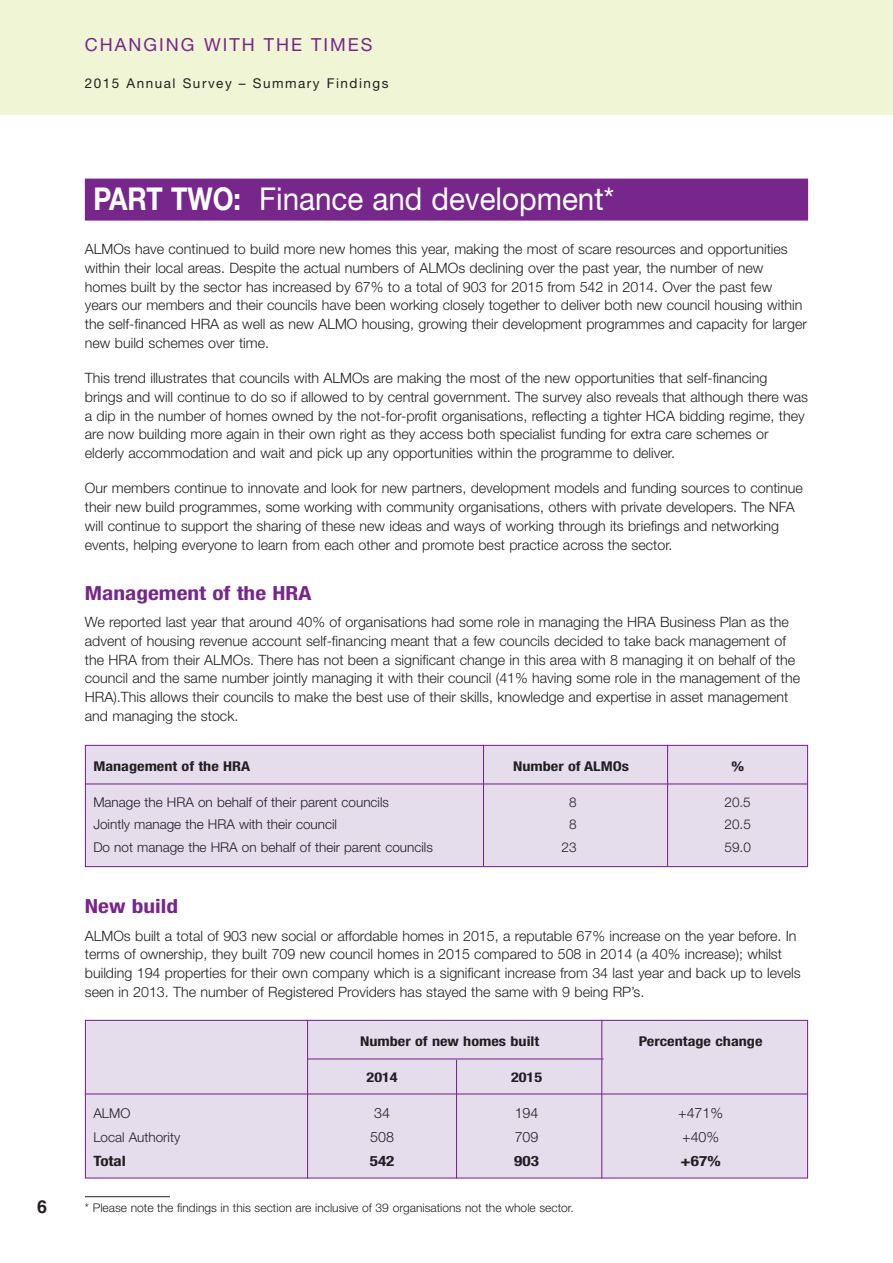
<style>
.page{position:relative;width:893px;height:1263px;background:#fff}
.page>*{position:absolute;margin:0;border:0;box-sizing:border-box;transform-origin:0 0}
.t1{font:31.5px "Helvetica Neue";color:#fff;scale:.94 1}
.t2{font:700 condensed 19.5px "Helvetica Neue";color:#77278b;scale:1.2 1}
.t3{font:18px "Helvetica Neue";letter-spacing:.11em;color:#77278b}
.t4{font:700 18px "Helvetica";color:#231f20}
.t5{font:300 14.25px/18.8px "Helvetica Neue";color:#231f20}
.t6{font:700 condensed 14.25px "Helvetica Neue";color:#231f20;scale:1.2 1}
.t7{font:300 13.5px "Helvetica Neue";color:#231f20}
.t8{font:700 condensed 13.5px "Helvetica Neue";color:#231f20;scale:1.2 1}
.t9{font:13.5px "Helvetica Neue";letter-spacing:.11em;color:#231f20}
.t10{font:300 12px "Helvetica Neue";color:#231f20}
.s1{font-weight:700}
</style>
<div class="page">
<div style="left:0;top:0;width:892px;height:115px;background:#f0f5d5"></div>
<div style="left:85px;top:179px;width:723px;height:42px;background:#77278b"></div>
<hr style="left:85px;top:1196px;width:85px;height:1px;background:#231f20">
<div style="left:85px;top:745px;width:722px;height:122px;background:#e5dcec"></div>
<div style="left:85px;top:745px;width:723px;height:122px;border:1px solid #77278b"></div>
<hr style="left:483px;top:745px;width:1px;height:121px;background:#77278b">
<hr style="left:667px;top:745px;width:1px;height:121px;background:#77278b">
<hr style="left:85px;top:783px;width:723px;height:2px;background:#77278b">
<div style="left:85px;top:1020px;width:722px;height:158px;background:#e5dcec"></div>
<div style="left:85px;top:1020px;width:723px;height:159px;border:1px solid #77278b"></div>
<hr style="left:307px;top:1020px;width:1px;height:159px;background:#77278b">
<hr style="left:456px;top:1060px;width:1px;height:119px;background:#77278b">
<hr style="left:601px;top:1020px;width:1px;height:159px;background:#77278b">
<hr style="left:307px;top:1058px;width:296px;height:2px;background:#77278b">
<hr style="left:85px;top:1093px;width:723px;height:2px;background:#77278b">
<p class="t3" style="left:85px;top:38px;width:289px">CHANGING WITH THE TIMES</p>
<p class="t9" style="left:85px;top:78px;width:305px">2015 Annual Survey – Summary Findings</p>
<p class="t4" style="left:37px;top:1201px;width:12px">6</p>
<h1 class="t1" style="left:93px;top:187px;width:555px"><span class="s1">PART TWO:</span> Finance and development*</h1>
<p class="t5" style="left:85px;top:241px;width:723px">ALMOs have continued to build more new homes this year, making the most of scare resources and opportunities within their local areas. Despite the actual numbers of ALMOs declining over the past year, the number of new homes built by the sector has increased by 67% to a total of 903 for 2015 from 542 in 2014. Over the past few years our members and their councils have been working closely together to deliver both new council housing within the self-financed HRA as well as new ALMO housing, growing their development programmes and capacity for larger new build schemes over time.</p>
<p class="t5" style="left:85px;top:370px;width:724px">This trend illustrates that councils with ALMOs are making the most of the new opportunities that self-financing brings and will continue to do so if allowed to by central government. The survey also reveals that although there was a dip in the number of homes owned by the not-for-profit organisations, reflecting a tighter HCA bidding regime, they are now building more again in their own right as they access both specialist funding for extra care schemes or elderly accommodation and wait and pick up any opportunities within the programme to deliver.</p>
<p class="t5" style="left:85px;top:480px;width:719px">Our members continue to innovate and look for new partners, development models and funding sources to continue their new build programmes, some working with community organisations, others with private developers. The NFA will continue to support the sharing of these new ideas and ways of working through its briefings and networking events, helping everyone to learn from each other and promote best practice across the sector.</p>
<h2 class="t2" style="left:85px;top:586px;width:190px">Management of the HRA</h2>
<p class="t5" style="left:85px;top:614px;width:716px">We reported last year that around 40% of organisations had some role in managing the HRA Business Plan as the advent of housing revenue account self-financing meant that a few councils decided to take back management of the HRA from their ALMOs. There has not been a significant change in this area with 8 managing it on behalf of the council and the same number jointly managing it with their council (41% having some role in the management of the HRA).This allows their councils to make the best use of their skills, knowledge and expertise in asset management and managing the stock.</p>
<p class="t8" style="left:93px;top:761px;width:132px">Management of the HRA</p>
<p class="t8" style="left:513px;top:761px;width:98px">Number of ALMOs</p>
<p class="t8" style="left:731px;top:761px;width:12px">%</p>
<p class="t7" style="left:93px;top:797px;width:297px">Manage the HRA on behalf of their parent councils</p>
<p class="t7" style="left:569px;top:797px;width:9px">8</p>
<p class="t7" style="left:724px;top:797px;width:28px">20.5</p>
<p class="t7" style="left:93px;top:820px;width:245px">Jointly manage the HRA with their council</p>
<p class="t7" style="left:569px;top:820px;width:9px">8</p>
<p class="t7" style="left:724px;top:820px;width:28px">20.5</p>
<p class="t7" style="left:93px;top:842px;width:341px">Do not manage the HRA on behalf of their parent councils</p>
<p class="t7" style="left:561px;top:842px;width:17px">23</p>
<p class="t7" style="left:724px;top:842px;width:28px">59.0</p>
<h2 class="t2" style="left:85px;top:899px;width:79px">New build</h2>
<p class="t5" style="left:85px;top:927px;width:717px">ALMOs built a total of 903 new social or affordable homes in 2015, a reputable 67% increase on the year before. In terms of ownership, they built 709 new council homes in 2015 compared to 508 in 2014 (a 40% increase); whilst building 194 properties for their own company which is a significant increase from 34 last year and back up to levels seen in 2013. The number of Registered Providers has stayed the same with 9 being RP’s.</p>
<p class="t8" style="left:360px;top:1036px;width:151px">Number of new homes built</p>
<p class="t8" style="left:638px;top:1036px;width:105px">Percentage change</p>
<p class="t8" style="left:366px;top:1072px;width:27px">2014</p>
<p class="t8" style="left:511px;top:1072px;width:27px">2015</p>
<p class="t7" style="left:93px;top:1108px;width:39px">ALMO</p>
<p class="t5" style="left:374px;top:1105px;width:17px">34</p>
<p class="t5" style="left:514px;top:1105px;width:25px">194</p>
<p class="t5" style="left:678px;top:1105px;width:46px">+471%</p>
<p class="t7" style="left:93px;top:1132px;width:88px">Local Authority</p>
<p class="t5" style="left:370px;top:1129px;width:25px">508</p>
<p class="t5" style="left:514px;top:1129px;width:25px">709</p>
<p class="t5" style="left:682px;top:1129px;width:39px">+40%</p>
<p class="t6" style="left:93px;top:1156px;width:29px">Total</p>
<p class="t6" style="left:370px;top:1156px;width:22px">542</p>
<p class="t6" style="left:514px;top:1156px;width:22px">903</p>
<p class="t6" style="left:680px;top:1156px;width:35px">+67%</p>
<p class="t10" style="left:85px;top:1203px;width:490px">* Please note the findings in this section are inclusive of 39 organisations not the whole sector.</p>
</div>
